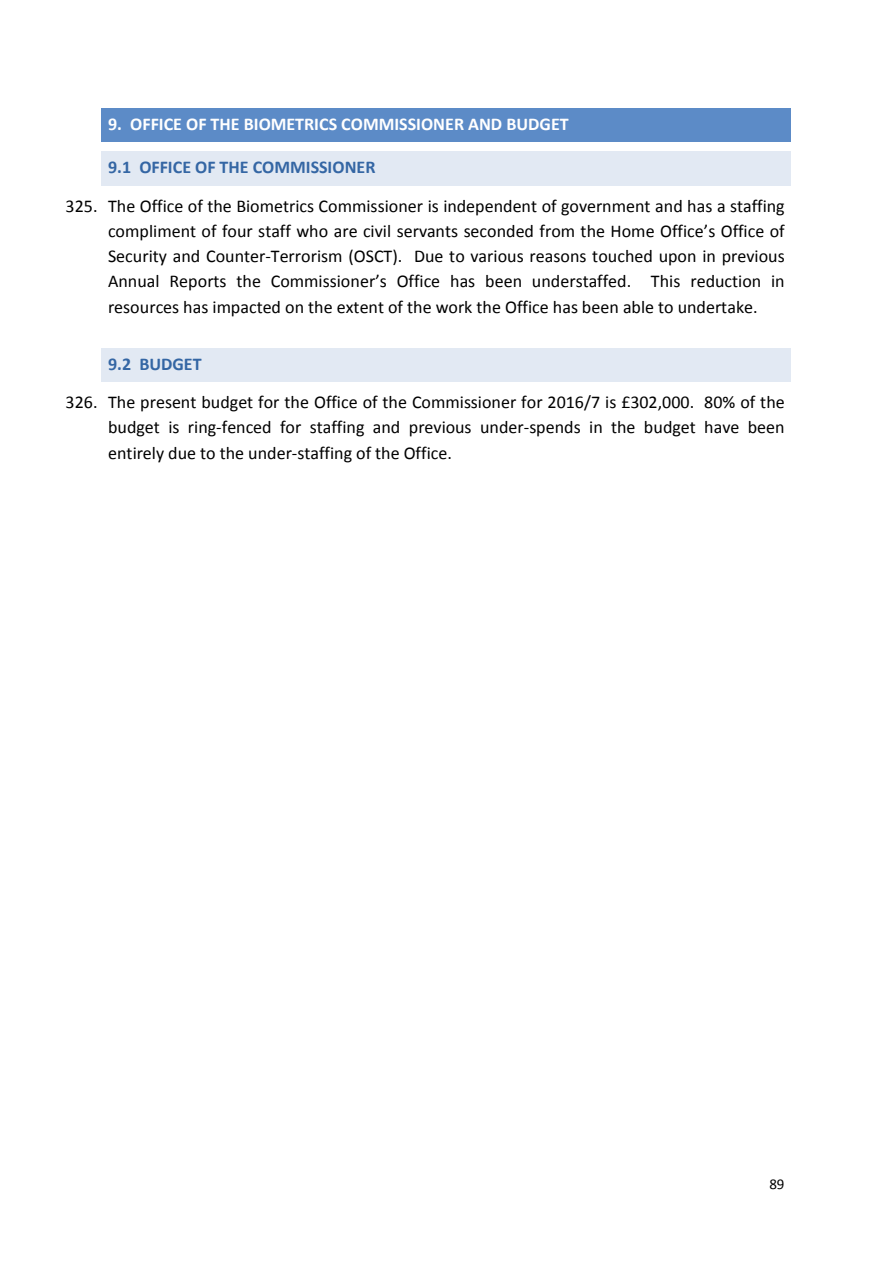
<style>
.page{position:relative;width:893px;height:1263px;background:#fff}
.page>*{position:absolute;margin:0;border:0;box-sizing:border-box;transform-origin:0 0}
.t1{font:18px/25.2px "Calibri";color:#000;text-align:justify}
.t2{font:700 18px "Calibri";color:#fff}
.t3{font:700 18px "Calibri";color:#3466a4}
.t4{font:15px "Calibri";color:#000}
</style>
<div class="page">
<svg style="left:101px;top:348px;width:5px;height:4px"></svg>
<hr style="left:106px;top:348px;width:681px;height:4px;background:#e2e9f3">
<svg style="left:787px;top:348px;width:4px;height:4px"></svg>
<svg style="left:101px;top:151px;width:5px;height:5px"></svg>
<div style="left:106px;top:151px;width:681px;height:5px;background:#e2e9f3"></div>
<svg style="left:787px;top:151px;width:4px;height:5px"></svg>
<hr style="left:787px;top:112px;width:4px;height:26px;background:#5c8bc7">
<div style="left:101px;top:112px;width:5px;height:26px;background:#5c8bc7"></div>
<hr style="left:106px;top:138px;width:681px;height:4px;background:#5c8bc7">
<hr style="left:106px;top:108px;width:681px;height:4px;background:#5c8bc7">
<div style="left:106px;top:112px;width:681px;height:26px;background:#5c8bc7"></div>
<svg style="left:101px;top:108px;width:5px;height:4px"></svg>
<svg style="left:787px;top:108px;width:4px;height:4px"></svg>
<svg style="left:101px;top:138px;width:5px;height:4px"></svg>
<svg style="left:787px;top:138px;width:4px;height:4px"></svg>
<div style="left:106px;top:156px;width:681px;height:25px;background:#e2e9f3"></div>
<svg style="left:101px;top:181px;width:5px;height:5px"></svg>
<div style="left:106px;top:181px;width:681px;height:5px;background:#e2e9f3"></div>
<svg style="left:787px;top:181px;width:4px;height:5px"></svg>
<div style="left:101px;top:156px;width:5px;height:25px;background:#e2e9f3"></div>
<hr style="left:787px;top:156px;width:4px;height:25px;background:#e2e9f3">
<div style="left:106px;top:352px;width:681px;height:26px;background:#e2e9f3"></div>
<svg style="left:101px;top:378px;width:5px;height:4px"></svg>
<hr style="left:106px;top:378px;width:681px;height:4px;background:#e2e9f3">
<svg style="left:787px;top:378px;width:4px;height:4px"></svg>
<div style="left:101px;top:352px;width:5px;height:26px;background:#e2e9f3"></div>
<hr style="left:787px;top:352px;width:4px;height:26px;background:#e2e9f3">
<p class="t2" style="left:108px;top:112px;width:462px">9. OFFICE OF THE BIOMETRICS COMMISSIONER AND BUDGET</p>
<p class="t3" style="left:108px;top:155px;width:269px">9.1 OFFICE OF THE COMMISSIONER</p>
<p class="t1" style="left:108px;top:193px;width:678px;text-indent:-42px">325. The Office of the Biometrics Commissioner is independent of government and has a staffing compliment of four staff who are civil servants seconded from the Home Office’s Office of Security and Counter-Terrorism (OSCT). Due to various reasons touched upon in previous Annual Reports the Commissioner’s Office has been understaffed. This reduction in resources has impacted on the extent of the work the Office has been able to undertake.</p>
<p class="t3" style="left:108px;top:352px;width:95px">9.2 BUDGET</p>
<p class="t1" style="left:108px;top:390px;width:678px;text-indent:-42px">326. The present budget for the Office of the Commissioner for 2016/7 is £302,000. 80% of the budget is ring-fenced for staffing and previous under-spends in the budget have been entirely due to the under-staffing of the Office.</p>
<p class="t4" style="left:769px;top:1174px;width:17px">89</p>
</div>
